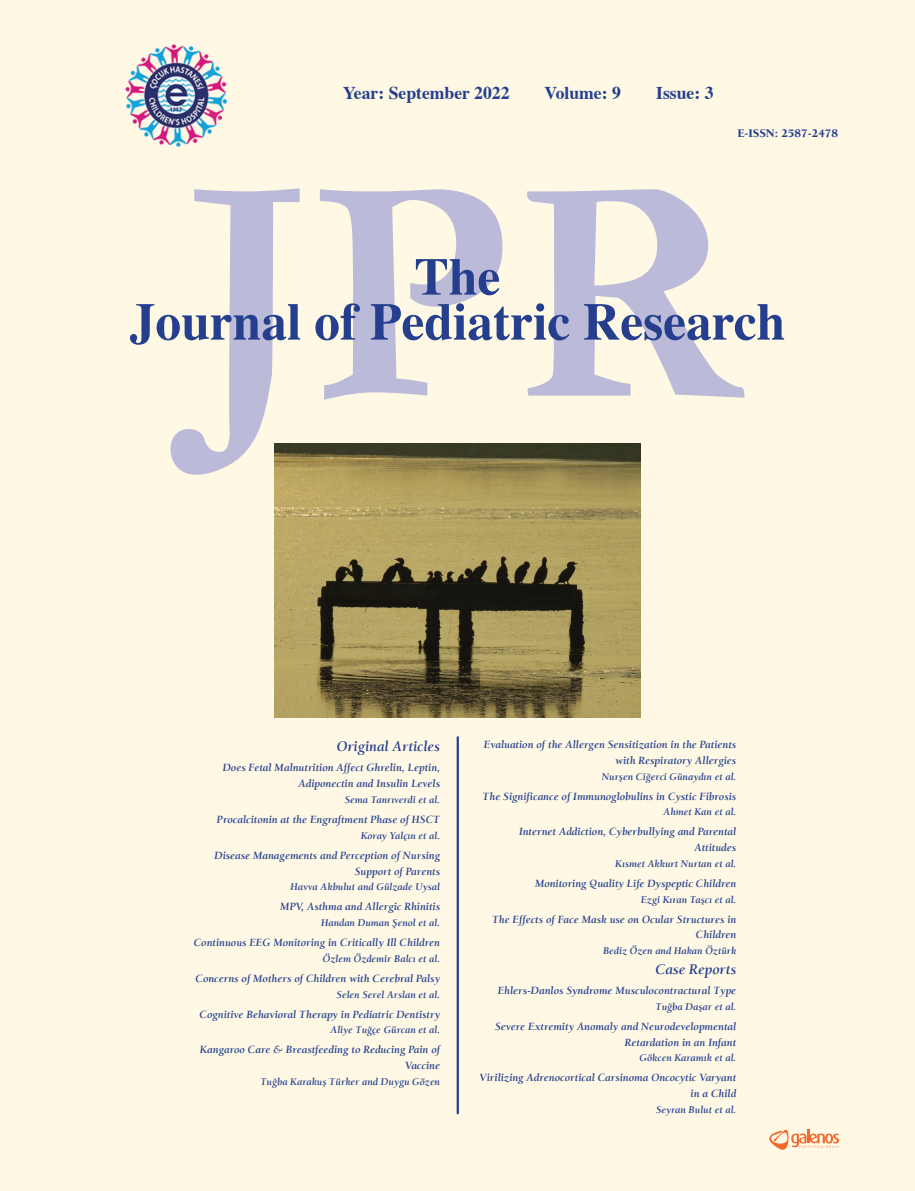
<style>
.page{position:relative;width:915px;height:1191px;background:#fff}
.page>*{position:absolute;margin:0;border:0;box-sizing:border-box;transform-origin:0 0}
.Paragraph_Style_1{font:700 52.5px "Times";color:#253f8e}
.Paragraph_Style_1-2{font:700 18px "Times";color:#253f8e}
.TÜR{font:15px "Berkeley Bold Italic Tr";color:#253f8e}
.Paragraph_Style_1-3{font:12px "Berkeley Black Tr";letter-spacing:-.005em;color:#253f8e}
.K-1{font:11.25px/15.8px "Berkeley Bold Italic Tr";color:#253f8e;text-align:right}
.K-2{font:10.5px "Berkeley Bold Italic Tr";color:#253f8e}
</style>
<div class="page">
<div style="left:0;top:0;width:914px;height:1191px;background:#fef8e5"></div>
<svg style="left:170px;top:188px;width:129px;height:287px"></svg>
<svg style="left:320px;top:189px;width:183px;height:211px"></svg>
<svg style="left:527px;top:189px;width:218px;height:209px"></svg>
<img style="left:125px;top:44px;width:102px;height:103px">
<svg style="left:769px;top:1129px;width:69px;height:21px"></svg>
<hr style="left:456px;top:737px;width:2px;height:376px;background:#253f8e">
<img style="left:274px;top:443px;width:366px;height:275px">
<p class="Paragraph_Style_1-2" style="left:343px;top:76px;width:168px">Year: September 2022</p>
<p class="Paragraph_Style_1-2" style="left:544px;top:76px;width:78px">Volume: 9</p>
<p class="Paragraph_Style_1-2" style="left:656px;top:76px;width:59px">Issue: 3</p>
<p class="Paragraph_Style_1-3" style="left:737px;top:126px;width:102px">E-ISSN: 2587-2478</p>
<p class="Paragraph_Style_1" style="left:414px;top:227px;width:87px">The</p>
<p class="Paragraph_Style_1" style="left:130px;top:272px;width:656px">Journal of Pediatric Research</p>
<p class="TÜR" style="left:336px;top:737px;width:105px">Original Articles</p>
<p class="K-1" style="left:223px;top:760px;width:219px">Does Fetal Malnutrition Affect Ghrelin, Leptin,<br>Adiponectin and Insulin Levels</p>
<p class="K-2" style="left:344px;top:793px;width:97px">Sema Tanrıverdi et al.</p>
<p class="K-1" style="left:217px;top:811px;width:224px">Procalcitonin at the Engraftment Phase of HSCT</p>
<p class="K-2" style="left:360px;top:829px;width:81px">Koray Yalçın et al.</p>
<p class="K-1" style="left:214px;top:847px;width:227px">Disease Managements and Perception of Nursing<br>Support of Parents</p>
<p class="K-2" style="left:290px;top:880px;width:151px">Havva Akbulut and Gülzade Uysal</p>
<p class="K-1" style="left:280px;top:898px;width:161px">MPV, Asthma and Allergic Rhinitis</p>
<p class="K-2" style="left:321px;top:916px;width:120px">Handan Duman Şenol et al.</p>
<p class="K-1" style="left:194px;top:934px;width:248px">Continuous EEG Monitoring in Critically Ill Children</p>
<p class="K-2" style="left:323px;top:952px;width:119px">Özlem Özdemir Balcı et al.</p>
<p class="K-1" style="left:195px;top:970px;width:246px">Concerns of Mothers of Children with Cerebral Palsy</p>
<p class="K-2" style="left:336px;top:988px;width:105px">Selen Serel Arslan et al.</p>
<p class="K-1" style="left:199px;top:1006px;width:242px">Cognitive Behavioral Therapy in Pediatric Dentistry</p>
<p class="K-2" style="left:330px;top:1023px;width:111px">Aliye Tuğçe Gürcan et al.</p>
<p class="K-1" style="left:200px;top:1041px;width:241px">Kangaroo Care &amp; Breastfeeding to Reducing Pain of<br>Vaccine</p>
<p class="K-2" style="left:260px;top:1075px;width:181px">Tuğba Karakuş Türker and Duygu Gözen</p>
<p class="K-1" style="left:483px;top:736px;width:254px">Evaluation of the Allergen Sensitization in the Patients with Respiratory Allergies</p>
<p class="K-2" style="left:601px;top:770px;width:136px">Nurşen Ciğerci Günaydın et al.</p>
<p class="K-1" style="left:482px;top:788px;width:255px">The Significance of Immunoglobulins in Cystic Fibrosis</p>
<p class="K-2" style="left:663px;top:805px;width:74px">Ahmet Kan et al.</p>
<p class="K-1" style="left:519px;top:823px;width:219px">Internet Addiction, Cyberbullying and Parental<br>Attitudes</p>
<p class="K-2" style="left:615px;top:857px;width:122px">Kısmet Akkurt Nurtan et al.</p>
<p class="K-1" style="left:535px;top:875px;width:203px">Monitoring Quality Life Dyspeptic Children</p>
<p class="K-2" style="left:640px;top:893px;width:97px">Ezgi Kıran Taşcı et al.</p>
<p class="K-1" style="left:492px;top:911px;width:246px">The Effects of Face Mask use on Ocular Structures in<br>Children</p>
<p class="K-2" style="left:602px;top:944px;width:135px">Bediz Özen and Hakan Öztürk</p>
<h3 class="TÜR" style="left:655px;top:960px;width:82px">Case Reports</h3>
<p class="K-1" style="left:497px;top:982px;width:240px">Ehlers-Danlos Syndrome Musculocontractural Type</p>
<p class="K-2" style="left:655px;top:1000px;width:82px">Tuğba Daşar et al.</p>
<p class="K-1" style="left:495px;top:1018px;width:242px">Severe Extremity Anomaly and Neurodevelopmental<br>Retardation in an Infant</p>
<p class="K-2" style="left:639px;top:1051px;width:98px">Gökcen Karamık et al.</p>
<p class="K-1" style="left:479px;top:1069px;width:258px">Virilizing Adrenocortical Carsinoma Oncocytic Varyant in a Child</p>
<p class="K-2" style="left:655px;top:1103px;width:82px">Seyran Bulut et al.</p>
</div>
